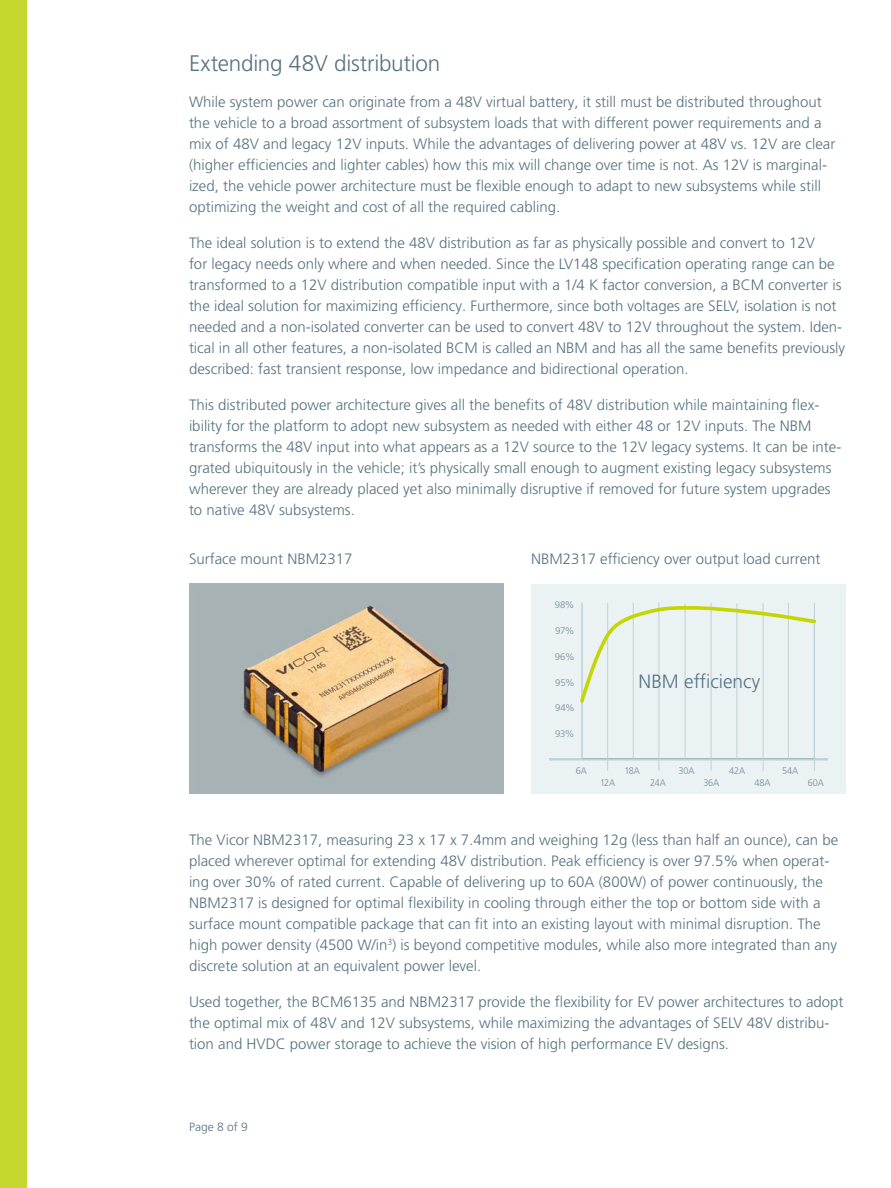
<style>
.page{position:relative;width:891px;height:1188px;background:#fff}
.page>*{position:absolute;margin:0;border:0;box-sizing:border-box;transform-origin:0 0}
.Heading_2{font:300 22.5px "Frutiger LT Pro";letter-spacing:-.01em;color:#557281}
.t1{font:300 19.2px "Frutiger LT Pro";color:#577282}
.P__Normal__10_14{font:300 15px/21px "Frutiger LT Pro";color:#557281}
.t2{font:300 12px "Frutiger LT Pro";color:#557281}
.t3{font:300 9.6px "Frutiger LT Pro";letter-spacing:-.015em;color:#768d99;scale:.95 1}
.t4{font:300 9.6px "Frutiger LT Pro";letter-spacing:-.015em;color:#768d99}
</style>
<div class="page">
<div style="left:0;top:0;width:27px;height:1188px;background:#c4d82d"></div>
<img style="left:189px;top:584px;width:315px;height:210px">
<div style="left:531px;top:584px;width:315px;height:210px;background:#ebf2f4"></div>
<hr style="left:607px;top:603px;width:1px;height:167px;background:#bed1d5">
<hr style="left:633px;top:603px;width:1px;height:156px;background:#bed1d5">
<hr style="left:659px;top:603px;width:1px;height:167px;background:#bed1d5">
<hr style="left:685px;top:604px;width:1px;height:155px;background:#bed1d5">
<hr style="left:711px;top:603px;width:1px;height:167px;background:#bed1d5">
<hr style="left:737px;top:604px;width:1px;height:155px;background:#bed1d5">
<hr style="left:763px;top:604px;width:1px;height:167px;background:#bed1d5">
<hr style="left:788px;top:603px;width:1px;height:156px;background:#bed1d5">
<hr style="left:814px;top:603px;width:1px;height:156px;background:#bed1d5">
<hr style="left:814px;top:615px;width:1px;height:155px;background:#bed1d5">
<hr style="left:582px;top:603px;width:1px;height:156px;background:#bed1d5">
<svg style="left:580px;top:604px;width:236px;height:101px"></svg>
<hr style="left:550px;top:758px;width:277px;height:2px;background:#bed1d5">
<p class="Heading_2" style="left:189px;top:50px;width:253px">Extending 48V distribution</p>
<p class="P__Normal__10_14" style="left:189px;top:91px;width:648px">While system power can originate from a 48V virtual battery, it still must be distributed throughout the vehicle to a broad assortment of subsystem loads that with different power requirements and a mix of 48V and legacy 12V inputs. While the advantages of delivering power at 48V vs. 12V are clear (higher efficiencies and lighter cables) how this mix will change over time is not. As 12V is marginal&shy;ized, the vehicle power architecture must be flexible enough to adapt to new subsystems while still optimizing the weight and cost of all the required cabling.</p>
<p class="P__Normal__10_14" style="left:189px;top:232px;width:658px">The ideal solution is to extend the 48V distribution as far as physically possible and convert to 12V<br>for legacy needs only where and when needed. Since the LV148 specification operating range can be transformed to a 12V distribution compatible input with a 1/4 K factor conversion, a BCM converter is the ideal solution for maximizing efficiency. Furthermore, since both voltages are SELV, isolation is not needed and a non-isolated converter can be used to convert 48V to 12V throughout the system. Iden&shy;tical in all other features, a non-isolated BCM is called an NBM and has all the same benefits previously described: fast transient response, low impedance and bidirectional operation.</p>
<p class="P__Normal__10_14" style="left:189px;top:394px;width:654px">This distributed power architecture gives all the benefits of 48V distribution while maintaining flex&shy;ibility for the platform to adopt new subsystem as needed with either 48 or 12V inputs. The NBM transforms the 48V input into what appears as a 12V source to the 12V legacy systems. It can be inte&shy;grated ubiquitously in the vehicle; it’s physically small enough to augment existing legacy subsystems wherever they are already placed yet also minimally disruptive if removed for future system upgrades to native 48V subsystems.</p>
<p class="P__Normal__10_14" style="left:189px;top:549px;width:165px">Surface mount NBM2317</p>
<p class="P__Normal__10_14" style="left:531px;top:549px;width:291px">NBM2317 efficiency over output load current</p>
<p class="t4" style="left:555px;top:599px;width:21px">98%</p>
<p class="t4" style="left:555px;top:625px;width:21px">97%</p>
<p class="t4" style="left:555px;top:651px;width:21px">96%</p>
<p class="t4" style="left:555px;top:677px;width:21px">95%</p>
<p class="t4" style="left:555px;top:702px;width:21px">94%</p>
<p class="t4" style="left:555px;top:728px;width:21px">93%</p>
<p class="t3" style="left:576px;top:765px;width:13px">6A</p>
<p class="t1" style="left:639px;top:670px;width:123px">NBM efficiency</p>
<p class="t3" style="left:600px;top:777px;width:18px">12A</p>
<p class="t3" style="left:625px;top:765px;width:18px">18A</p>
<p class="t3" style="left:650px;top:777px;width:18px">24A</p>
<p class="t3" style="left:679px;top:765px;width:18px">30A</p>
<p class="t3" style="left:703px;top:777px;width:18px">36A</p>
<p class="t3" style="left:729px;top:765px;width:18px">42A</p>
<p class="t3" style="left:754px;top:777px;width:19px">48A</p>
<p class="t3" style="left:782px;top:765px;width:19px">54A</p>
<p class="t3" style="left:808px;top:777px;width:18px">60A</p>
<p class="P__Normal__10_14" style="left:189px;top:829px;width:651px">The Vicor NBM2317, measuring 23 x 17 x 7.4mm and weighing 12g (less than half an ounce), can be placed wherever optimal for extending 48V distribution. Peak efficiency is over 97.5% when operat&shy;ing over 30% of rated current. Capable of delivering up to 60A (800W) of power continuously, the NBM2317 is designed for optimal flexibility in cooling through either the top or bottom side with a surface mount compatible package that can fit into an existing layout with minimal disruption. The high power density (4500 W/in<sup>3</sup>) is beyond competitive modules, while also more integrated than any discrete solution at an equivalent power level.</p>
<p class="P__Normal__10_14" style="left:189px;top:991px;width:656px">Used together, the BCM6135 and NBM2317 provide the flexibility for EV power architectures to adopt the optimal mix of 48V and 12V subsystems, while maximizing the advantages of SELV 48V distribu&shy;tion and HVDC power storage to achieve the vision of high performance EV designs.</p>
<p class="t2" style="left:189px;top:1120px;width:60px">Page 8 of 9</p>
</div>
